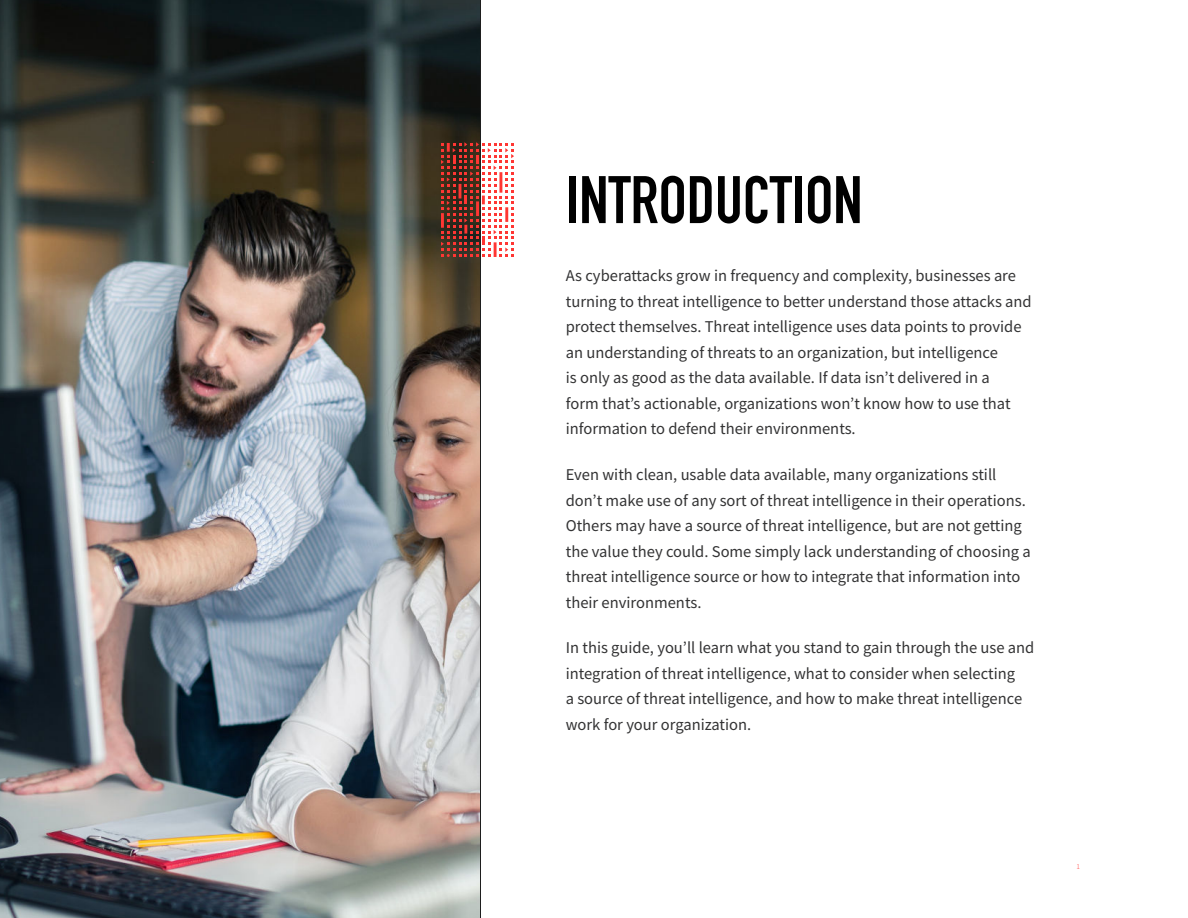
<style>
.page{position:relative;width:1188px;height:918px;background:#fff}
.page>*{position:absolute;margin:0;border:0;box-sizing:border-box;transform-origin:0 0}
.t1{font:700 66px "DIN Condensed";color:#000}
.t2{font:16.5px/25.5px "Source Sans Pro";color:#333334}
.t3{font:300 7.5px "Source Sans Pro";color:#ff3633}
</style>
<div class="page">
<img style="left:0;top:0;width:480px;height:918px">
<svg style="left:441px;top:142px;width:73px;height:115px"></svg>
<h1 class="t1" style="left:566px;top:162px;width:298px">INTRODUCTION</h1>
<p class="t2" style="left:566px;top:265px;width:467px">As cyberattacks grow in frequency and complexity, businesses are turning to threat intelligence to better understand those attacks and protect themselves. Threat intelligence uses data points to provide an understanding of threats to an organization, but intelligence<br>is only as good as the data available. If data isn’t delivered in a<br>form that’s actionable, organizations won’t know how to use that information to defend their environments.</p>
<p class="t2" style="left:566px;top:463px;width:466px">Even with clean, usable data available, many organizations still don’t make use of any sort of threat intelligence in their operations.<br>Others may have a source of threat intelligence, but are not getting the value they could. Some simply lack understanding of choosing a threat intelligence source or how to integrate that information into their environments.</p>
<p class="t2" style="left:566px;top:636px;width:470px">In this guide, you’ll learn what you stand to gain through the use and integration of threat intelligence, what to consider when selecting<br>a source of threat intelligence, and how to make threat intelligence work for your organization.</p>
<p class="t3" style="left:1076px;top:863px;width:5px">1</p>
</div>
